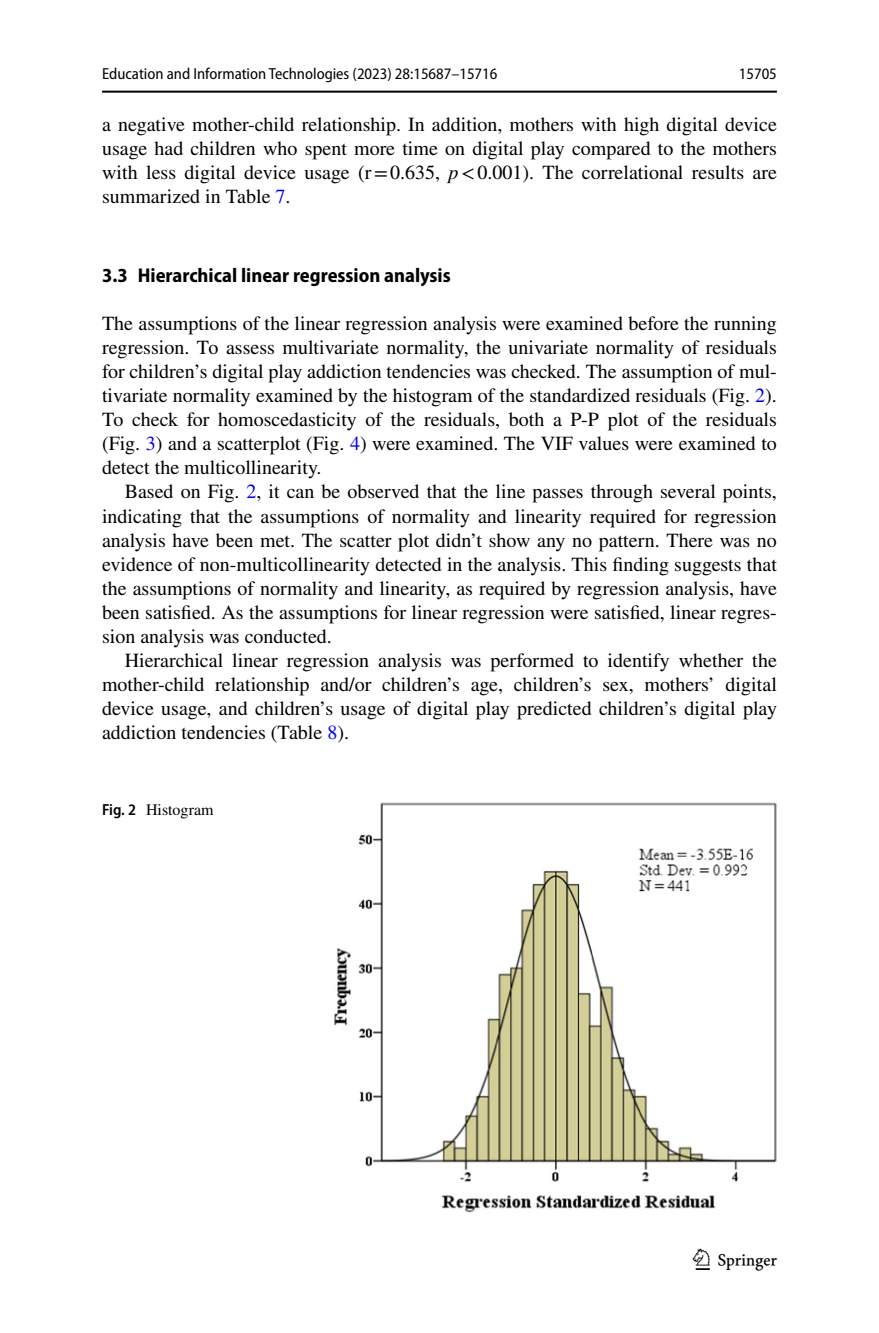
<style>
.page{position:relative;width:879px;height:1333px;background:#fff}
.page>*{position:absolute;margin:0;border:0;box-sizing:border-box;transform-origin:0 0}
.t1{font:30px "Springnew Regular 3";color:#000}
.t2{font:20px/24px "STIX";color:#000;text-align:justify}
.t3{font:700 semi-condensed 20px "Myriad Pro";color:#000}
.t4{font:semi-condensed 16px "Myriad Pro";color:#000}
.t5{font:16px "STIX";color:#000}
.s1{font-style:italic}
.s2{color:#00f}
.s3{font-family:"Myriad Pro";font-weight:600;font-stretch:semi-condensed}
</style>
<div class="page">
<hr style="left:102px;top:91px;width:675px;height:2px;background:#000">
<img style="left:334px;top:802px;width:443px;height:410px">
<p class="t4" style="left:102px;top:65px;width:397px">Education and Information Technologies (2023) 28:15687–15716</p>
<p class="t2" style="left:102px;top:114px;width:676px">a negative mother-child relationship. In addition, mothers with high digital device usage had children who spent more time on digital play compared to the mothers with less digital device usage (r=0.635, <span class="s1">p</span>&lt;0.001). The correlational results are summarized in Table <span class="s2">7</span>.</p>
<p class="t4" style="left:739px;top:65px;width:39px">15705</p>
<p class="t3" style="left:102px;top:264px;width:350px">3.3 Hierarchical linear regression analysis</p>
<p class="t2" style="left:102px;top:313px;width:676px">The assumptions of the linear regression analysis were examined before the running regression. To assess multivariate normality, the univariate normality of residuals for children’s digital play addiction tendencies was checked. The assumption of mul&shy;tivariate normality examined by the histogram of the standardized residuals (Fig. <span class="s2">2</span>).<br>To check for homoscedasticity of the residuals, both a P-P plot of the residuals (Fig. <span class="s2">3</span>) and a scatterplot (Fig. <span class="s2">4</span>) were examined. The VIF values were examined to detect the multicollinearity.</p>
<p class="t2" style="left:102px;top:481px;width:676px;text-indent:23px">Based on Fig. <span class="s2">2</span>, it can be observed that the line passes through several points, indicating that the assumptions of normality and linearity required for regression analysis have been met. The scatter plot didn’t show any no pattern. There was no evidence of non-multicollinearity detected in the analysis. This finding suggests that the assumptions of normality and linearity, as required by regression analysis, have been satisfied. As the assumptions for linear regression were satisfied, linear regres&shy;sion analysis was conducted.</p>
<p class="t2" style="left:102px;top:649px;width:676px;text-indent:23px">Hierarchical linear regression analysis was performed to identify whether the mother-child relationship and/or children’s age, children’s sex, mothers’ digital device usage, and children’s usage of digital play predicted children’s digital play addiction tendencies (Table <span class="s2">8</span>).</p>
<p class="t5" style="left:102px;top:798px;width:113px"><span class="s3">Fig. 2</span> Histogram</p>
<h1 class="t1" style="left:696px;top:1248px;width:83px">1 3</h1>
</div>
